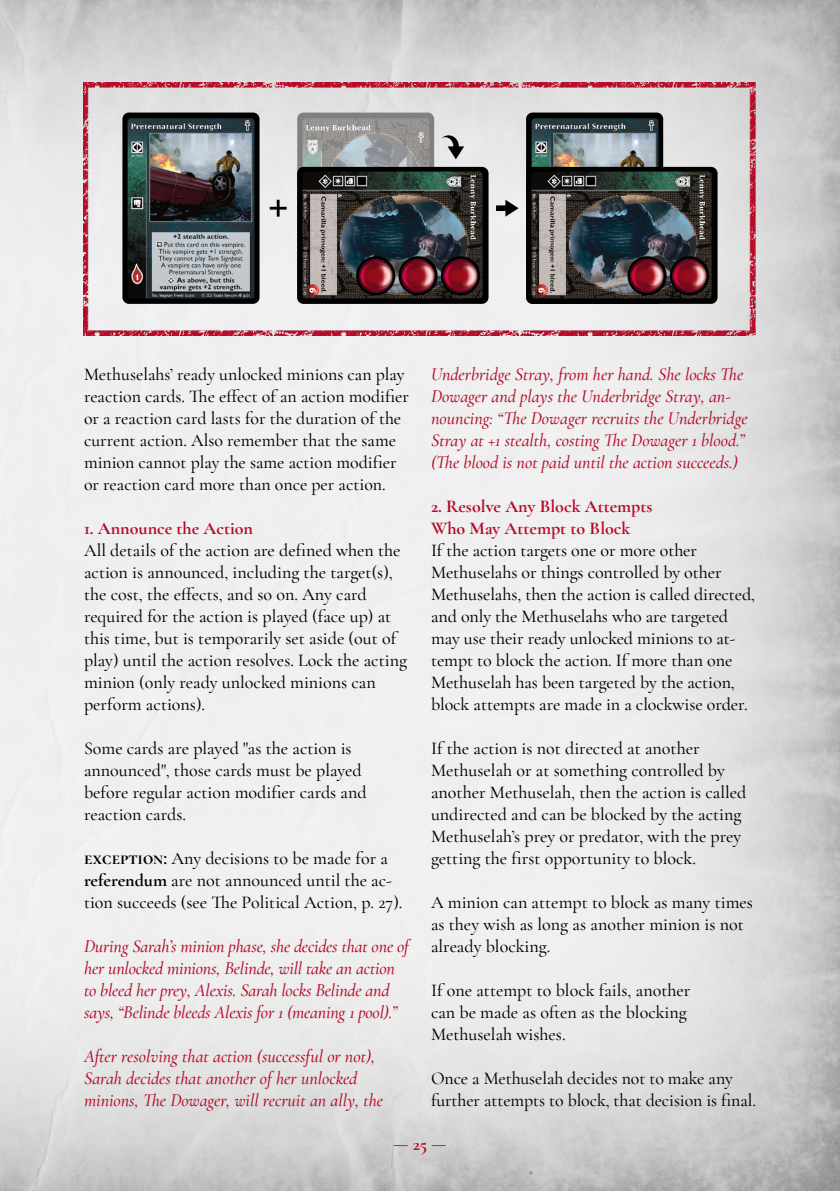
<style>
.page{position:relative;width:840px;height:1191px;background:#fff}
.page>*{position:absolute;margin:0;border:0;box-sizing:border-box;transform-origin:0 0}
.t1{font:500 18px/22px "Cormorant Garamond";color:#000}
.t2{font:italic 500 18px/22px "Cormorant Garamond";color:#b60b29}
.t3{font:700 18px/22px "Cormorant Garamond";color:#b60b29}
.s1{font-family:"Cormorant SC";font-weight:700}
.s2{font-weight:700}
</style>
<div class="page">
<img style="left:0;top:0;width:839px;height:1191px">
<img style="left:84px;top:83px;width:671px;height:252px">
<p class="t1" style="left:84px;top:363px;width:326px">Methuselahs’ ready unlocked minions can play reaction cards. The effect of an action modifier or a reaction card lasts for the duration of the current action. Also remember that the same minion cannot play the same action modifier or reaction card more than once per action.</p>
<p class="t3" style="left:84px;top:517px;width:170px">1. Announce the Action</p>
<p class="t1" style="left:84px;top:539px;width:324px">All details of the action are defined when the action is announced, including the target(s), the cost, the effects, and so on. Any card required for the action is played (face up) at this time, but is temporarily set aside (out of play) until the action resolves. Lock the acting minion (only ready unlocked minions can perform actions).</p>
<p class="t1" style="left:84px;top:737px;width:284px">Some cards are played "as the action is announced", those cards must be played before regular action modifier cards and reaction cards.</p>
<p class="t1" style="left:84px;top:847px;width:320px"><span class="s1">exception:</span> Any decisions to be made for a <span class="s2">referendum</span> are not announced until the ac&shy;tion succeeds (see The Political Action, p. 27).</p>
<p class="t2" style="left:84px;top:935px;width:326px">During Sarah’s minion phase, she decides that one of her unlocked minions, Belinde, will take an action to bleed her prey, Alexis. Sarah locks Belinde and says, “Belinde bleeds Alexis for 1 (meaning 1 pool).”</p>
<p class="t2" style="left:84px;top:1045px;width:300px">After resolving that action (successful or not),<br>Sarah decides that another of her unlocked minions, The Dowager, will recruit an ally, the</p>
<p class="t2" style="left:431px;top:363px;width:318px">Underbridge Stray, from her hand. She locks The Dowager and plays the Underbridge Stray, an&shy;nouncing: “The Dowager recruits the Underbridge Stray at +1 stealth, costing The Dowager 1 blood.” (The blood is not paid until the action succeeds.)</p>
<p class="t3" style="left:431px;top:495px;width:223px">2. Resolve Any Block Attempts<br>Who May Attempt to Block</p>
<p class="t1" style="left:431px;top:539px;width:325px">If the action targets one or more other Methuselahs or things controlled by other Methuselahs, then the action is called directed, and only the Methuselahs who are targeted may use their ready unlocked minions to at&shy;tempt to block the action. If more than one Methuselah has been targeted by the action, block attempts are made in a clockwise order.</p>
<p class="t1" style="left:431px;top:737px;width:316px">If the action is not directed at another Methuselah or at something controlled by another Methuselah, then the action is called undirected and can be blocked by the acting Methuselah’s prey or predator, with the prey getting the first opportunity to block.</p>
<p class="t1" style="left:431px;top:891px;width:323px">A minion can attempt to block as many times as they wish as long as another minion is not already blocking.</p>
<p class="t1" style="left:431px;top:979px;width:261px">If one attempt to block fails, another can be made as often as the blocking<br>Methuselah wishes.</p>
<p class="t1" style="left:431px;top:1067px;width:326px">Once a Methuselah decides not to make any further attempts to block, that decision is final.</p>
<p class="t3" style="left:393px;top:1133px;width:54px">— 25 —</p>
</div>
